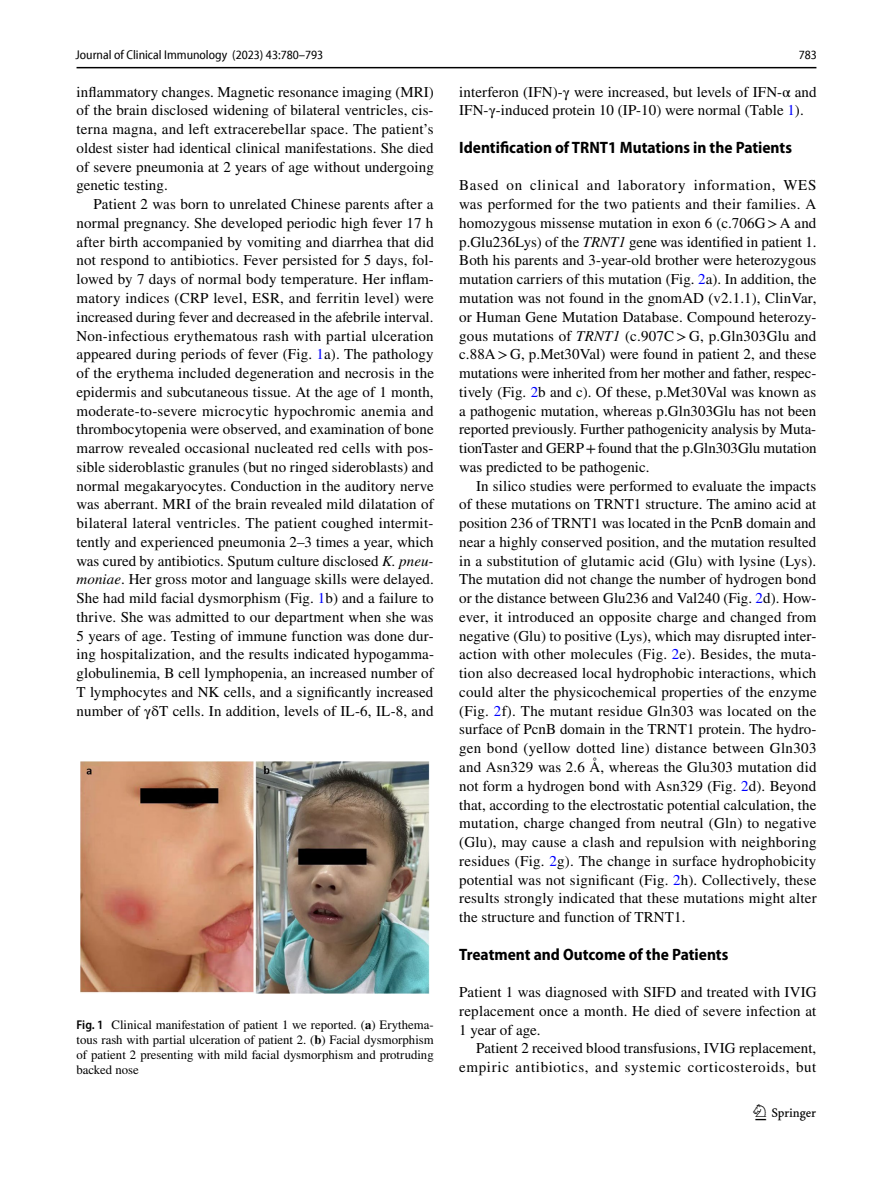
<style>
.page{position:relative;width:893px;height:1187px;background:#fff}
.page>*{position:absolute;margin:0;border:0;box-sizing:border-box;transform-origin:0 0}
.t1{font:22.5px "Springnew Regular 3";color:#000}
.t2{font:700 semi-condensed 16.5px "Myriad Pro";color:#000}
.t3{font:15px/18.8px "STIX";letter-spacing:.005em;color:#000;text-align:justify}
.t4{font:12.75px/15px "STIX";color:#000;text-align:justify}
.t5{font:semi-condensed 12.75px "Myriad Pro Unic";color:#000}
.s1{color:#00f}
.s2{font-style:italic}
.s3{font-family:"Myriad Pro";font-weight:600;font-stretch:semi-condensed}
.s4{font-weight:700}
</style>
<div class="page">
<hr style="left:77px;top:67px;width:739px;height:1px;background:#000">
<div style="left:77px;top:761px;width:357px;height:232px;background:linear-gradient(to bottom,#fdfdfc,#fbfefd)"></div>
<img style="left:81px;top:761px;width:348px;height:232px">
<p class="t5" style="left:76px;top:50px;width:249px">Journal of Clinical Immunology (2023) 43:780–793</p>
<p class="t5" style="left:799px;top:50px;width:20px">783</p>
<p class="t3" style="left:77px;top:83px;width:359px">inflammatory changes. Magnetic resonance imaging (MRI) of the brain disclosed widening of bilateral ventricles, cis&shy;terna magna, and left extracerebellar space. The patient’s oldest sister had identical clinical manifestations. She died of severe pneumonia at 2 years of age without undergoing genetic testing.</p>
<p class="t3" style="left:77px;top:196px;width:359px;text-indent:17px">Patient 2 was born to unrelated Chinese parents after a normal pregnancy. She developed periodic high fever 17 h after birth accompanied by vomiting and diarrhea that did not respond to antibiotics. Fever persisted for 5 days, fol&shy;lowed by 7 days of normal body temperature. Her inflam&shy;matory indices (CRP level, ESR, and ferritin level) were increased during fever and decreased in the afebrile interval.<br>Non-infectious erythematous rash with partial ulceration appeared during periods of fever (Fig. <span class="s1">1</span>a). The pathology of the erythema included degeneration and necrosis in the epidermis and subcutaneous tissue. At the age of 1 month, moderate-to-severe microcytic hypochromic anemia and thrombocytopenia were observed, and examination of bone marrow revealed occasional nucleated red cells with pos&shy;sible sideroblastic granules (but no ringed sideroblasts) and normal megakaryocytes. Conduction in the auditory nerve was aberrant. MRI of the brain revealed mild dilatation of bilateral lateral ventricles. The patient coughed intermit&shy;tently and experienced pneumonia 2–3 times a year, which was cured by antibiotics. Sputum culture disclosed <span class="s2">K. pneu&shy;moniae</span>. Her gross motor and language skills were delayed.<br>She had mild facial dysmorphism (Fig. <span class="s1">1</span>b) and a failure to thrive. She was admitted to our department when she was 5 years of age. Testing of immune function was done dur&shy;ing hospitalization, and the results indicated hypogamma&shy;globulinemia, B cell lymphopenia, an increased number of T lymphocytes and NK cells, and a significantly increased number of γδT cells. In addition, levels of IL-6, IL-8, and</p>
<p class="t4" style="left:77px;top:1017px;width:359px"><span class="s3">Fig. 1</span> Clinical manifestation of patient 1 we reported. (<span class="s4">a</span>) Erythema&shy;tous rash with partial ulceration of patient 2. (<span class="s4">b</span>) Facial dysmorphism of patient 2 presenting with mild facial dysmorphism and protruding backed nose</p>
<p class="t3" style="left:459px;top:83px;width:359px">interferon (IFN)-γ were increased, but levels of IFN-α and<br>IFN-γ-induced protein 10 (IP-10) were normal (Table <span class="s1">1</span>).</p>
<p class="t2" style="left:459px;top:138px;width:334px">Identification of TRNT1 Mutations in the Patients</p>
<p class="t3" style="left:459px;top:177px;width:359px">Based on clinical and laboratory information, WES was performed for the two patients and their families. A homozygous missense mutation in exon 6 (c.706G&gt;A and p.Glu236Lys) of the <span class="s2">TRNT1</span> gene was identified in patient 1.<br>Both his parents and 3-year-old brother were heterozygous mutation carriers of this mutation (Fig. <span class="s1">2</span>a). In addition, the mutation was not found in the gnomAD (v2.1.1), ClinVar, or Human Gene Mutation Database. Compound heterozy&shy;gous mutations of <span class="s2">TRNT1</span> (c.907C&gt; G, p.Gln303Glu and c.88A&gt;G, p.Met30Val) were found in patient 2, and these mutations were inherited from her mother and father, respec&shy;tively (Fig. <span class="s1">2</span>b and c). Of these, p.Met30Val was known as a pathogenic mutation, whereas p.Gln303Glu has not been reported previously. Further pathogenicity analysis by Muta&shy;tionTaster and GERP+found that the p.Gln303Glu mutation was predicted to be pathogenic.</p>
<p class="t3" style="left:459px;top:477px;width:359px;text-indent:17px">In silico studies were performed to evaluate the impacts of these mutations on TRNT1 structure. The amino acid at position 236 of TRNT1 was located in the PcnB domain and near a highly conserved position, and the mutation resulted in a substitution of glutamic acid (Glu) with lysine (Lys).<br>The mutation did not change the number of hydrogen bond or the distance between Glu236 and Val240 (Fig. <span class="s1">2</span>d). How&shy;ever, it introduced an opposite charge and changed from negative (Glu) to positive (Lys), which may disrupted inter&shy;action with other molecules (Fig. <span class="s1">2</span>e). Besides, the muta&shy;tion also decreased local hydrophobic interactions, which could alter the physicochemical properties of the enzyme (Fig. <span class="s1">2</span>f). The mutant residue Gln303 was located on the surface of PcnB domain in the TRNT1 protein. The hydro&shy;gen bond (yellow dotted line) distance between Gln303 and Asn329 was 2.6 Å, whereas the Glu303 mutation did not form a hydrogen bond with Asn329 (Fig. <span class="s1">2</span>d). Beyond that, according to the electrostatic potential calculation, the mutation, charge changed from neutral (Gln) to negative (Glu), may cause a clash and repulsion with neighboring residues (Fig. <span class="s1">2</span>g). The change in surface hydrophobicity potential was not significant (Fig. <span class="s1">2</span>h). Collectively, these results strongly indicated that these mutations might alter the structure and function of TRNT1.</p>
<p class="t2" style="left:459px;top:944px;width:271px">Treatment and Outcome of the Patients</p>
<p class="t3" style="left:459px;top:983px;width:359px">Patient 1 was diagnosed with SIFD and treated with IVIG replacement once a month. He died of severe infection at 1 year of age.</p>
<p class="t3" style="left:459px;top:1039px;width:359px;text-align:right">Patient 2 received blood transfusions, IVIG replacement, empiric antibiotics, and systemic corticosteroids, but</p>
<h1 class="t1" style="left:755px;top:1104px;width:62px">1 3</h1>
</div>
